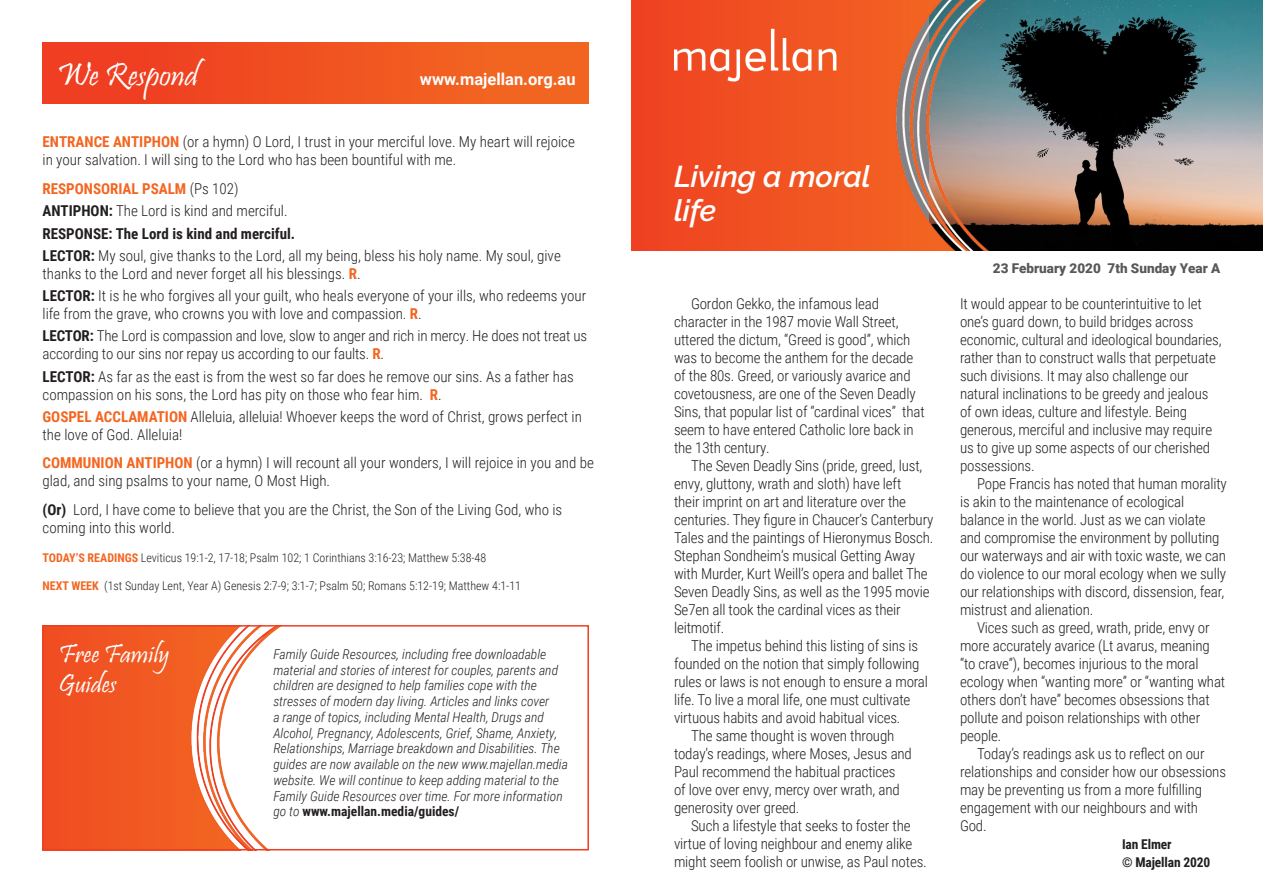
<style>
.page{position:relative;width:1263px;height:893px;background:#fff}
.page>*{position:absolute;margin:0;border:0;box-sizing:border-box;transform-origin:0 0}
.We_Respond_white_A4{font:33px "Pristina";color:#fff}
.Heading_white_A4_tem{font:italic 600 30px/34.5px "Raleway";color:#fff}
.Advert_heading_white{font:27px/30px "Pristina";color:#fff}
.Website_white{font:700 16.5px "Roboto";color:#fff}
.Body_indented{font:300 15px/18px "Roboto Condensed";letter-spacing:-.01em;color:#231f20}
.Body_1mm{font:300 15px/18px "Roboto Condensed";color:#231f20}
.Body_2_5mm{font:300 15px/18px "Roboto Condensed";color:#231f20}
.Body_1mm_bold{font:300 15px/18px "Roboto Condensed";color:#231f20}
.Body_1mm_bold-2{font:700 15px "Roboto Condensed";color:#231f20}
.Body_2_5mm-2{font:700 15px "Roboto Condensed";color:#f36621}
.Advert{font:italic 300 13.5px/15.8px "Roboto Condensed";color:#231f20}
.Date{font:900 13.5px "Roboto";color:#57585a}
.Body_indented-2{font:700 13.5px "Roboto Condensed";letter-spacing:-.01em;color:#231f20}
.Body_2_5mm-3{font:300 12px "Roboto Condensed";color:#231f20}
.s1{font-weight:700;color:#f36621}
.s2{font-weight:300;color:#231f20}
.s3{font-weight:700}
.s4{font-weight:700;font-style:normal}
</style>
<div class="page">
<img style="left:46px;top:628px;width:233px;height:219px">
<div style="left:43px;top:43px;width:546px;height:61px;background:linear-gradient(to right,#ee3922,#f36a21)"></div>
<div style="left:43px;top:625px;width:546px;height:225px;border:2px solid #ef3e22"></div>
<img style="left:1027px;top:0;width:236px;height:251px">
<img style="left:631px;top:0;width:396px;height:251px">
<img style="left:674px;top:28px;width:181px;height:66px">
<p class="We_Respond_white_A4" style="left:57px;top:56px;width:143px">We Respond</p>
<p class="Website_white" style="left:420px;top:67px;width:157px">www.majellan.org.au</p>
<p class="Body_2_5mm" style="left:43px;top:132px;width:534px"><span class="s1">ENTRANCE ANTIPHON</span> (or a hymn) O Lord, I trust in your merciful love. My heart will rejoice in your salvation. I will sing to the Lord who has been bountiful with me.</p>
<p class="Body_2_5mm-2" style="left:43px;top:178px;width:197px">RESPONSORIAL PSALM <span class="s2">(Ps 102)</span></p>
<p class="Body_1mm" style="left:43px;top:201px;width:247px"><span class="s3">ANTIPHON:</span> The Lord is kind and merciful.</p>
<p class="Body_1mm_bold-2" style="left:43px;top:223px;width:254px">RESPONSE: The Lord is kind and merciful.</p>
<p class="Body_1mm_bold" style="left:43px;top:246px;width:520px"><span class="s3">LECTOR:</span> My soul, give thanks to the Lord, all my being, bless his holy name. My soul, give thanks to the Lord and never forget all his blessings. <span class="s1">R</span>.</p>
<p class="Body_1mm" style="left:43px;top:286px;width:545px"><span class="s3">LECTOR:</span> It is he who forgives all your guilt, who heals everyone of your ills, who redeems your life from the grave, who crowns you with love and compassion. <span class="s1">R</span>.</p>
<p class="Body_1mm" style="left:43px;top:326px;width:546px"><span class="s3">LECTOR:</span> The Lord is compassion and love, slow to anger and rich in mercy. He does not treat us according to our sins nor repay us according to our faults. <span class="s1">R</span>.</p>
<p class="Body_1mm" style="left:43px;top:367px;width:533px"><span class="s3">LECTOR:</span> As far as the east is from the west so far does he remove our sins. As a father has compassion on his sons, the Lord has pity on those who fear him. <span class="s1">R</span>.</p>
<p class="Body_1mm" style="left:43px;top:407px;width:541px"><span class="s1">GOSPEL ACCLAMATION</span> Alleluia, alleluia! Whoever keeps the word of Christ, grows perfect in the love of God. Alleluia!</p>
<p class="Body_2_5mm" style="left:43px;top:454px;width:553px"><span class="s1">COMMUNION ANTIPHON</span> (or a hymn) I will recount all your wonders, I will rejoice in you and be glad, and sing psalms to your name, O Most High.</p>
<p class="Body_2_5mm" style="left:43px;top:500px;width:521px"><span class="s3">(Or)</span> Lord, I have come to believe that you are the Christ, the Son of the Living God, who is coming into this world.</p>
<p class="Body_2_5mm-3" style="left:43px;top:549px;width:445px"><span class="s1">TODAY’S READINGS</span> Leviticus 19:1-2, 17-18; Psalm 102; 1 Corinthians 3:16-23; Matthew 5:38-48</p>
<p class="Body_2_5mm-3" style="left:43px;top:578px;width:480px"><span class="s1">NEXT WEEK</span> (1st Sunday Lent, Year A) Genesis 2:7-9; 3:1-7; Psalm 50; Romans 5:12-19; Matthew 4:1-11</p>
<p class="Advert_heading_white" style="left:59px;top:641px;width:112px">Free Family<br>Guides</p>
<p class="Advert" style="left:273px;top:646px;width:296px">Family Guide Resources, including free downloadable material and stories of interest for couples, parents and children are designed to help families cope with the stresses of modern day living. Articles and links cover<br>a range of topics, including Mental Health, Drugs and Alcohol, Pregnancy, Adolescents, Grief, Shame, Anxiety, Relationships, Marriage breakdown and Disabilities. The guides are now available on the new www.majellan.media website. We will continue to keep adding material to the Family Guide Resources over time. For more information go to <span class="s4">www.majellan.media/guides/</span></p>
<p class="Heading_white_A4_tem" style="left:674px;top:159px;width:198px">Living a moral life</p>
<p class="Body_indented" style="left:674px;top:294px;width:252px;text-indent:17px">Gordon Gekko, the infamous lead character in the 1987 movie Wall Street, uttered the dictum, “Greed is good”, which was to become the anthem for the decade of the 80s. Greed, or variously avarice and covetousness, are one of the Seven Deadly Sins, that popular list of “cardinal vices” that seem to have entered Catholic lore back in the 13th century.</p>
<p class="Body_indented" style="left:674px;top:456px;width:261px;text-indent:17px">The Seven Deadly Sins (pride, greed, lust, envy, gluttony, wrath and sloth) have left<br>their imprint on art and literature over the centuries. They figure in Chaucer’s Canterbury Tales and the paintings of Hieronymus Bosch.<br>Stephan Sondheim’s musical Getting Away with Murder, Kurt Weill’s opera and ballet The Seven Deadly Sins, as well as the 1995 movie Se7en all took the cardinal vices as their leitmotif.</p>
<p class="Body_indented" style="left:674px;top:636px;width:255px;text-indent:17px">The impetus behind this listing of sins is founded on the notion that simply following rules or laws is not enough to ensure a moral life. To live a moral life, one must cultivate virtuous habits and avoid habitual vices.</p>
<p class="Body_indented" style="left:674px;top:726px;width:239px;text-indent:17px">The same thought is woven through today’s readings, where Moses, Jesus and Paul recommend the habitual practices<br>of love over envy, mercy over wrath, and generosity over greed.</p>
<p class="Body_indented" style="left:674px;top:816px;width:254px;text-indent:17px">Such a lifestyle that seeks to foster the virtue of loving neighbour and enemy alike might seem foolish or unwise, as Paul notes.</p>
<p class="Date" style="left:993px;top:259px;width:229px">23 February 2020 7th Sunday Year A</p>
<p class="Body_indented" style="left:960px;top:294px;width:263px">It would appear to be counterintuitive to let one’s guard down, to build bridges across economic, cultural and ideological boundaries, rather than to construct walls that perpetuate such divisions. It may also challenge our natural inclinations to be greedy and jealous of own ideas, culture and lifestyle. Being generous, merciful and inclusive may require us to give up some aspects of our cherished possessions.</p>
<p class="Body_indented" style="left:960px;top:474px;width:268px;text-indent:17px">Pope Francis has noted that human morality is akin to the maintenance of ecological balance in the world. Just as we can violate and compromise the environment by polluting our waterways and air with toxic waste, we can do violence to our moral ecology when we sully our relationships with discord, dissension, fear, mistrust and alienation.</p>
<p class="Body_indented" style="left:960px;top:618px;width:267px;text-indent:17px">Vices such as greed, wrath, pride, envy or more accurately avarice (Lt avarus, meaning “to crave”), becomes injurious to the moral ecology when “wanting more” or “wanting what others don’t have” becomes obsessions that pollute and poison relationships with other people.</p>
<p class="Body_indented" style="left:960px;top:744px;width:268px;text-indent:17px">Today’s readings ask us to reflect on our relationships and consider how our obsessions may be preventing us from a more fulfilling engagement with our neighbours and with God.</p>
<p class="Body_indented-2" style="left:1122px;top:835px;width:51px">Ian Elmer</p>
<p class="Body_indented-2" style="left:1122px;top:853px;width:90px">© Majellan 2020</p>
</div>
